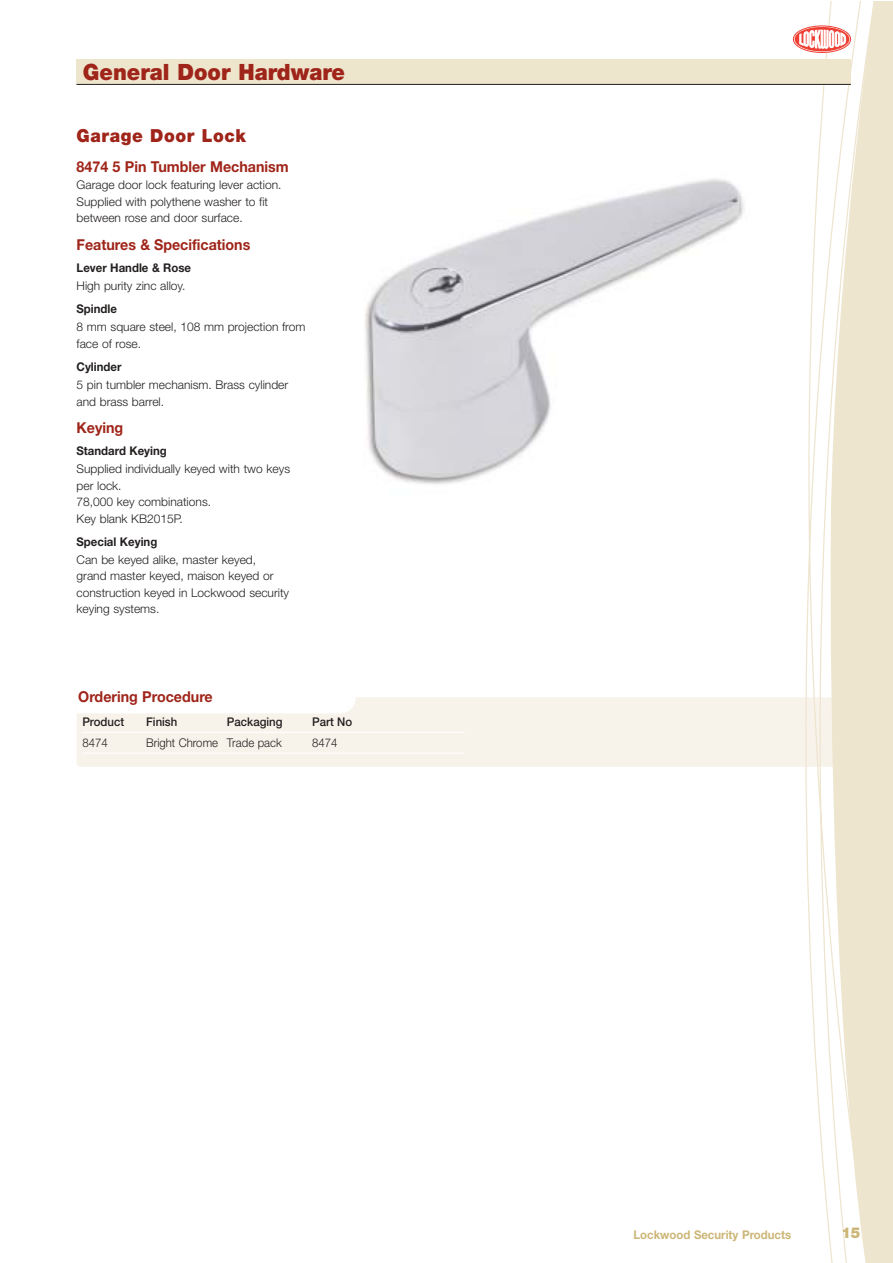
<style>
.page{position:relative;width:893px;height:1263px;background:#fff}
.page>*{position:absolute;margin:0;border:0;box-sizing:border-box;transform-origin:0 0}
.t1{font:900 22.5px "Helvetica Neue LT";color:#9f2419;scale:.95 1}
.t2{font:900 18px "Helvetica Neue LT";letter-spacing:.035em;color:#9f2419;scale:.95 1}
.t3{font:700 15px "Helvetica Neue LT";color:#9f2419;scale:.95 1}
.t4{font:900 15px "Helvetica Neue LT";color:#ccb677;scale:.95 1}
.t5{font:300 12px/16.5px "Helvetica Neue LT";color:#231f1f}
.t6{font:700 12px "Helvetica Neue LT";color:#231f1f;scale:.95 1}
.t7{font:300 12px "Helvetica Neue LT";color:#231f1f;scale:.95 1}
.t8{font:500 12px "Helvetica Neue LT";color:#231f1f;scale:.95 1}
.t9{font:700 12px "Helvetica Neue LT";color:#ccb677;scale:.95 1}
</style>
<div class="page">
<div style="left:77px;top:697px;width:815px;height:70px;background:#f8f3ea;border-radius:4px"></div>
<div style="left:886px;top:2px;width:6px;height:1261px;background:#eee5cf"></div>
<svg style="left:802px;top:2px;width:84px;height:1261px"></svg>
<svg style="left:793px;top:26px;width:57px;height:27px"></svg>
<svg style="left:794px;top:27px;width:55px;height:24px"></svg>
<svg style="left:799px;top:30px;width:46px;height:19px"></svg>
<div style="left:77px;top:59px;width:773px;height:25px;background:#eee5cd"></div>
<hr style="left:77px;top:84px;width:773px;height:1px;background:#231f1f">
<img style="left:365px;top:179px;width:380px;height:305px">
<hr style="left:82px;top:732px;width:382px;height:1px;background:#fff">
<hr style="left:82px;top:753px;width:382px;height:1px;background:#fff">
<div style="left:77px;top:697px;width:278px;height:16px;background:#fff"></div>
<h1 class="t1" style="left:83px;top:64px;width:277px">General Door Hardware</h1>
<h2 class="t2" style="left:77px;top:129px;width:180px">Garage Door Lock</h2>
<p class="t3" style="left:77px;top:161px;width:225px">8474 5 Pin Tumbler Mechanism</p>
<p class="t5" style="left:77px;top:178px;width:206px">Garage door lock featuring lever action.<br>Supplied with polythene washer to fit between rose and door surface.</p>
<p class="t3" style="left:77px;top:239px;width:184px">Features &amp; Specifications</p>
<p class="t6" style="left:77px;top:264px;width:122px">Lever Handle &amp; Rose</p>
<p class="t5" style="left:77px;top:279px;width:110px">High purity zinc alloy.</p>
<p class="t6" style="left:77px;top:305px;width:44px">Spindle</p>
<p class="t5" style="left:77px;top:320px;width:230px">8 mm square steel, 108 mm projection from face of rose.</p>
<p class="t6" style="left:77px;top:363px;width:49px">Cylinder</p>
<p class="t5" style="left:77px;top:378px;width:213px">5 pin tumbler mechanism. Brass cylinder and brass barrel.</p>
<p class="t3" style="left:77px;top:422px;width:51px">Keying</p>
<p class="t6" style="left:77px;top:447px;width:97px">Standard Keying</p>
<p class="t5" style="left:77px;top:462px;width:215px">Supplied individually keyed with two keys per lock.<br>78,000 key combinations.<br>Key blank KB2015P.</p>
<p class="t6" style="left:77px;top:538px;width:86px">Special Keying</p>
<p class="t5" style="left:77px;top:553px;width:214px">Can be keyed alike, master keyed, grand master keyed, maison keyed or construction keyed in Lockwood security keying systems.</p>
<p class="t3" style="left:78px;top:691px;width:143px">Ordering Procedure</p>
<p class="t8" style="left:82px;top:718px;width:46px">Product</p>
<p class="t8" style="left:146px;top:718px;width:34px">Finish</p>
<p class="t8" style="left:227px;top:718px;width:60px">Packaging</p>
<p class="t8" style="left:312px;top:718px;width:44px">Part No</p>
<p class="t7" style="left:82px;top:739px;width:28px">8474</p>
<p class="t7" style="left:146px;top:739px;width:144px">Bright Chrome Trade pack</p>
<p class="t7" style="left:312px;top:739px;width:28px">8474</p>
<p class="t9" style="left:633px;top:1230px;width:168px">Lockwood Security Products</p>
<p class="t4" style="left:841px;top:1228px;width:21px">15</p>
</div>
